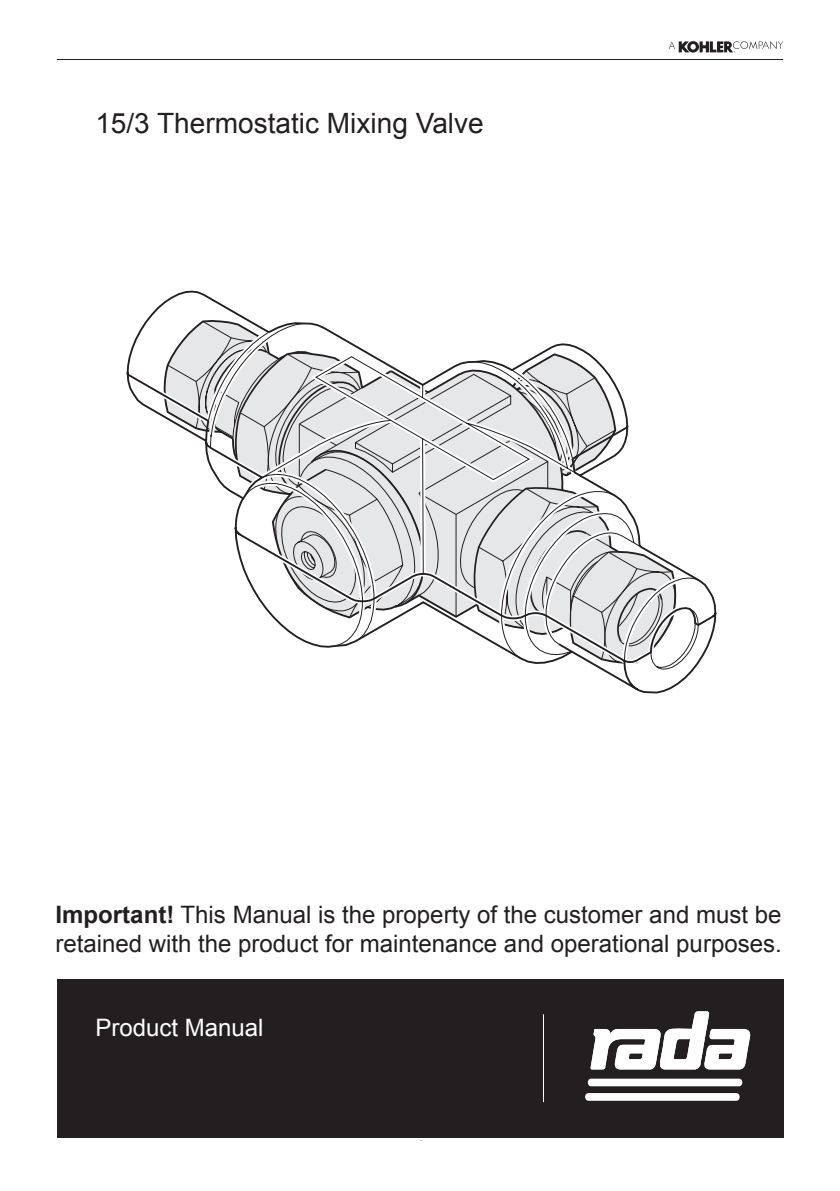
<style>
.page{position:relative;width:840px;height:1191px;background:#fff}
.page>*{position:absolute;margin:0;border:0;box-sizing:border-box;transform-origin:0 0}
.Title_2{font:28px "Arial";color:#231f20}
.Body_Centre{font:24px/28.8px "Arial";color:#231f20}
.Title_2-2{font:24px "Arial";color:#fff}
.s1{font-weight:700}
</style>
<div class="page">
<svg style="left:126px;top:291px;width:590px;height:402px"></svg>
<svg style="left:207px;top:323px;width:497px;height:347px"></svg>
<hr style="left:57px;top:59px;width:725px;height:1px;background:#231f20">
<svg style="left:668px;top:41px;width:114px;height:12px"></svg>
<div style="left:57px;top:979px;width:725px;height:158px;background:#231f20"></div>
<hr style="left:542px;top:1014px;width:1px;height:88px;background:#fff">
<svg style="left:587px;top:1078px;width:154px;height:8px"></svg>
<svg style="left:584px;top:1093px;width:155px;height:7px"></svg>
<svg style="left:590px;top:1011px;width:159px;height:58px"></svg>
<p class="Title_2" style="left:95px;top:105px;width:390px">15/3 Thermostatic Mixing Valve</p>
<p class="Body_Centre" style="left:55px;top:901px;width:727px"><span class="s1">Important!</span> This Manual is the property of the customer and must be retained with the product for maintenance and operational purposes.</p>
<p class="Title_2-2" style="left:95px;top:1011px;width:170px">Product Manual</p>
</div>
